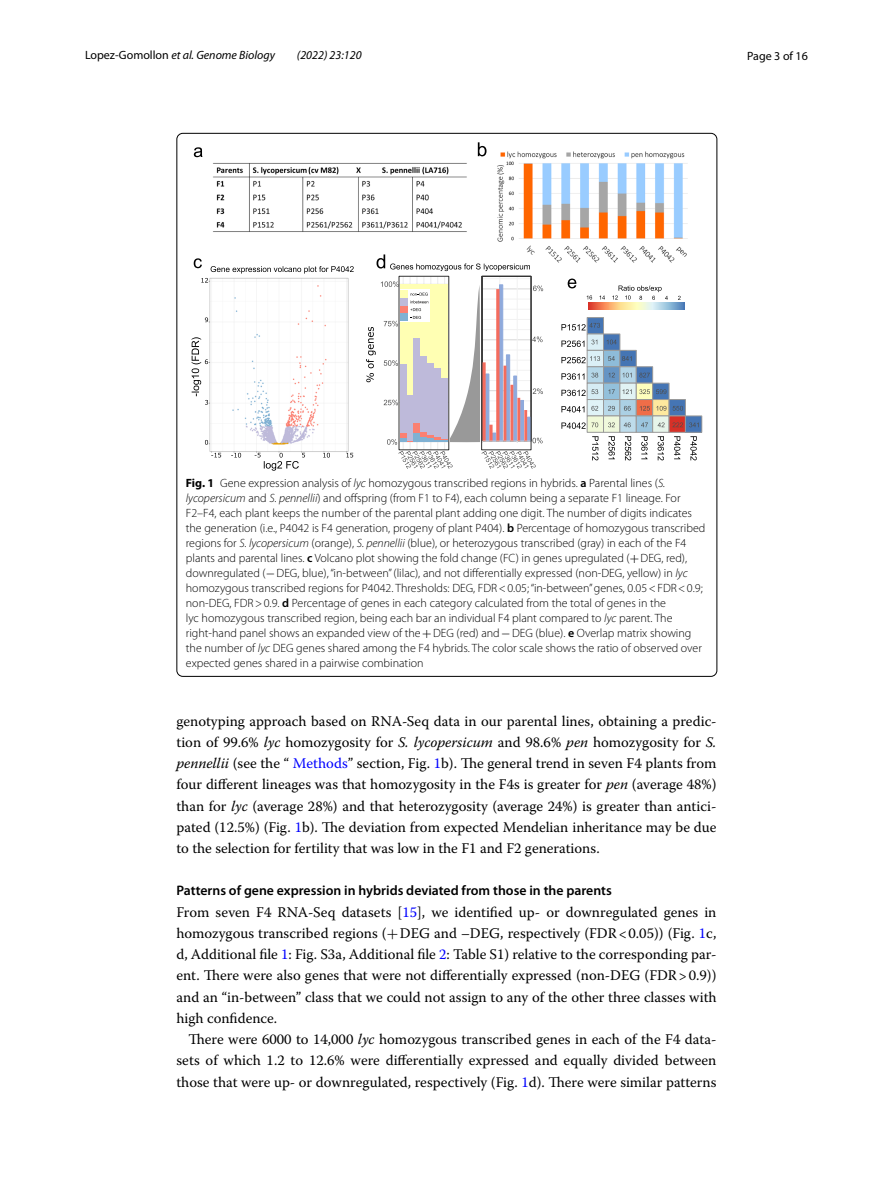
<style>
.page{position:relative;width:893px;height:1187px;background:#fff}
.page>*{position:absolute;margin:0;border:0;box-sizing:border-box;transform-origin:0 0}
.t1{font:14.7px/21.3px "Warnock Pro";color:#000;text-align:justify}
.t2{font:600 13.8px "Myriad Pro";color:#000}
.t3{font:300 12px/15px "Myriad Pro";color:#000}
.t4{font:italic 12px "Myriad Pro";color:#000}
.t5{font:12px "Myriad Pro";color:#000}
.s1{font-style:normal}
.s2{font-weight:700}
.s3{font-style:italic}
.s4{font-weight:600}
.s5{font-family:"MTSY";font-weight:400}
.s6{color:#00f}
.s7{font-family:"MTSY"}
</style>
<div class="page">
<img style="left:201px;top:143px;width:491px;height:318px">
<svg style="left:478px;top:142px;width:8px;height:14px"></svg>
<svg style="left:194px;top:147px;width:9px;height:10px"></svg>
<svg style="left:568px;top:278px;width:8px;height:10px"></svg>
<svg style="left:323px;top:453px;width:7px;height:4px"></svg>
<svg style="left:346px;top:453px;width:7px;height:4px"></svg>
<svg style="left:211px;top:453px;width:10px;height:4px"></svg>
<svg style="left:231px;top:453px;width:10px;height:4px"></svg>
<svg style="left:255px;top:453px;width:50px;height:17px"></svg>
<svg style="left:205px;top:440px;width:3px;height:4px"></svg>
<svg style="left:205px;top:317px;width:3px;height:5px"></svg>
<svg style="left:192px;top:337px;width:16px;height:67px"></svg>
<div style="left:587px;top:317px;width:17px;height:17px;background:#4575b4;border:1px solid #999"></div>
<div style="left:587px;top:333px;width:17px;height:18px;background:#dbeff6;border:1px solid #999"></div>
<div style="left:587px;top:350px;width:17px;height:17px;background:#dbeff6;border:1px solid #999"></div>
<div style="left:587px;top:366px;width:17px;height:17px;background:#b4d6e8;border:1px solid #999"></div>
<div style="left:587px;top:383px;width:17px;height:17px;background:#d6ecf4;border:1px solid #999"></div>
<div style="left:587px;top:399px;width:17px;height:17px;background:#e0f3f7;border:1px solid #999"></div>
<div style="left:587px;top:415px;width:17px;height:17px;background:#f0f9d8;border:1px solid #999"></div>
<div style="left:603px;top:333px;width:17px;height:18px;background:#4575b4;border:1px solid #999"></div>
<div style="left:603px;top:350px;width:17px;height:17px;background:#8ebcd9;border:1px solid #999"></div>
<div style="left:603px;top:366px;width:17px;height:17px;background:#6594c4;border:1px solid #999"></div>
<div style="left:603px;top:383px;width:17px;height:17px;background:#93c0db;border:1px solid #999"></div>
<div style="left:603px;top:399px;width:17px;height:17px;background:#b9d9e9;border:1px solid #999"></div>
<div style="left:603px;top:415px;width:17px;height:17px;background:#eff8dc;border:1px solid #999"></div>
<div style="left:619px;top:350px;width:18px;height:17px;background:#4575b4;border:1px solid #999"></div>
<div style="left:619px;top:366px;width:18px;height:17px;background:#b4d6e8;border:1px solid #999"></div>
<div style="left:619px;top:383px;width:18px;height:17px;background:#e1f3f4;border:1px solid #999"></div>
<div style="left:619px;top:399px;width:18px;height:17px;background:#abd0e4;border:1px solid #999"></div>
<div style="left:619px;top:415px;width:18px;height:17px;background:#bedceb;border:1px solid #999"></div>
<div style="left:636px;top:366px;width:17px;height:17px;background:#4575b4;border:1px solid #999"></div>
<div style="left:636px;top:383px;width:17px;height:17px;background:#fefebd;border:1px solid #999"></div>
<div style="left:636px;top:399px;width:17px;height:17px;background:#ef6d48;border:1px solid #999"></div>
<div style="left:636px;top:415px;width:17px;height:17px;background:#9cc6df;border:1px solid #999"></div>
<div style="left:652px;top:383px;width:17px;height:17px;background:#4575b4;border:1px solid #999"></div>
<div style="left:652px;top:399px;width:17px;height:17px;background:#fee99e;border:1px solid #999"></div>
<div style="left:652px;top:415px;width:17px;height:17px;background:#e7f5ea;border:1px solid #999"></div>
<div style="left:669px;top:399px;width:17px;height:17px;background:#4575b4;border:1px solid #999"></div>
<div style="left:669px;top:415px;width:17px;height:17px;background:#d73027;border:1px solid #999"></div>
<div style="left:685px;top:416px;width:17px;height:16px;background:#4575b4"></div>
<div style="left:685px;top:415px;width:17px;height:17px;border:1px solid #999"></div>
<svg style="left:592px;top:436px;width:6px;height:24px"></svg>
<svg style="left:608px;top:436px;width:7px;height:23px"></svg>
<svg style="left:625px;top:436px;width:6px;height:24px"></svg>
<svg style="left:641px;top:436px;width:7px;height:23px"></svg>
<svg style="left:658px;top:436px;width:6px;height:24px"></svg>
<svg style="left:674px;top:436px;width:6px;height:23px"></svg>
<svg style="left:690px;top:436px;width:7px;height:24px"></svg>
<svg style="left:561px;top:340px;width:23px;height:7px"></svg>
<svg style="left:561px;top:373px;width:23px;height:7px"></svg>
<svg style="left:561px;top:406px;width:23px;height:6px"></svg>
<svg style="left:561px;top:323px;width:39px;height:7px"></svg>
<svg style="left:591px;top:339px;width:6px;height:5px"></svg>
<svg style="left:591px;top:372px;width:7px;height:5px"></svg>
<svg style="left:561px;top:389px;width:37px;height:7px"></svg>
<svg style="left:591px;top:406px;width:7px;height:4px"></svg>
<svg style="left:561px;top:422px;width:37px;height:7px"></svg>
<svg style="left:639px;top:372px;width:11px;height:5px"></svg>
<svg style="left:639px;top:389px;width:11px;height:5px"></svg>
<svg style="left:640px;top:406px;width:10px;height:4px"></svg>
<svg style="left:641px;top:422px;width:7px;height:5px"></svg>
<svg style="left:656px;top:389px;width:10px;height:5px"></svg>
<svg style="left:656px;top:406px;width:10px;height:4px"></svg>
<svg style="left:658px;top:422px;width:7px;height:5px"></svg>
<svg style="left:673px;top:406px;width:10px;height:4px"></svg>
<svg style="left:672px;top:422px;width:27px;height:5px"></svg>
<svg style="left:622px;top:372px;width:10px;height:5px"></svg>
<svg style="left:622px;top:389px;width:10px;height:5px"></svg>
<svg style="left:624px;top:406px;width:7px;height:4px"></svg>
<svg style="left:624px;top:422px;width:7px;height:5px"></svg>
<svg style="left:607px;top:339px;width:10px;height:5px"></svg>
<svg style="left:608px;top:372px;width:7px;height:5px"></svg>
<svg style="left:608px;top:389px;width:7px;height:5px"></svg>
<svg style="left:608px;top:406px;width:7px;height:4px"></svg>
<svg style="left:608px;top:422px;width:7px;height:5px"></svg>
<svg style="left:561px;top:356px;width:71px;height:7px"></svg>
<svg style="left:587px;top:285px;width:98px;height:24px"></svg>
<svg style="left:376px;top:254px;width:154px;height:17px"></svg>
<hr style="left:403px;top:276px;width:1px;height:174px;background:#ebebeb">
<hr style="left:410px;top:276px;width:1px;height:174px;background:#ebebeb">
<hr style="left:417px;top:276px;width:1px;height:174px;background:#ebebeb">
<hr style="left:424px;top:276px;width:1px;height:174px;background:#ebebeb">
<hr style="left:431px;top:276px;width:1px;height:174px;background:#ebebeb">
<hr style="left:437px;top:276px;width:1px;height:174px;background:#ebebeb">
<hr style="left:444px;top:276px;width:1px;height:174px;background:#ebebeb">
<hr style="left:482px;top:278px;width:49px;height:1px;background:#f2f2f2">
<hr style="left:499px;top:276px;width:1px;height:165px;background:#f2f2f2">
<hr style="left:517px;top:276px;width:1px;height:165px;background:#f2f2f2">
<svg style="left:366px;top:281px;width:177px;height:188px"></svg>
<svg style="left:194px;top:258px;width:160px;height:24px"></svg>
<p class="t4" style="left:85px;top:48px;width:192px"><span class="s1">Lopez‑Gomollon</span> et al. Genome Biology</p>
<p class="t4" style="left:297px;top:48px;width:66px">(2022) 23:120</p>
<p class="t5" style="left:747px;top:48px;width:62px">Page 3 of 16</p>
<p class="t3" style="left:186px;top:475px;width:521px"><span class="s2">Fig. 1</span> Gene expression analysis of <span class="s3">lyc</span> homozygous transcribed regions in hybrids. <span class="s4">a</span> Parental lines (<span class="s3">S. lycopersicum</span> and <span class="s3">S. pennellii</span>) and offspring (from F1 to F4), each column being a separate F1 lineage. For F2–F4, each plant keeps the number of the parental plant adding one digit. The number of digits indicates the generation (i.e., P4042 is F4 generation, progeny of plant P404). <span class="s4">b</span> Percentage of homozygous transcribed regions for <span class="s3">S. lycopersicum</span> (orange), <span class="s3">S. pennellii</span> (blue), or heterozygous transcribed (gray) in each of the F4 plants and parental lines. <span class="s4">c</span> Volcano plot showing the fold change (FC) in genes upregulated (<span class="s5">+</span>DEG, red), downregulated (<span class="s5">−</span>DEG, blue), “in-between” (lilac), and not differentially expressed (non-DEG, yellow) in <span class="s3">lyc </span>homozygous transcribed regions for P4042. Thresholds: DEG, FDR&lt;0.05; “in-between” genes, 0.05&lt;FDR&lt;0.9; non-DEG, FDR&gt;0.9. <span class="s4">d</span> Percentage of genes in each category calculated from the total of genes in the<br>lyc homozygous transcribed region, being each bar an individual F4 plant compared to <span class="s3">lyc</span> parent. The right-hand panel shows an expanded view of the<span class="s5">+</span>DEG (red) and<span class="s5">−</span>DEG (blue). <span class="s4">e</span> Overlap matrix showing the number of <span class="s3">lyc</span> DEG genes shared among the F4 hybrids. The color scale shows the ratio of observed over expected genes shared in a pairwise combination</p>
<p class="t1" style="left:176px;top:709px;width:542px">genotyping approach based on RNA-Seq data in our parental lines, obtaining a predic&shy;tion of 99.6% <span class="s3">lyc</span> homozygosity for <span class="s3">S. lycopersicum</span> and 98.6% <span class="s3">pen</span> homozygosity for <span class="s3">S. pennellii</span> (see the “ <span class="s6">Methods</span>” section, Fig. <span class="s6">1</span>b). The general trend in seven F4 plants from four different lineages was that homozygosity in the F4s is greater for <span class="s3">pen</span> (average 48%) than for <span class="s3">lyc</span> (average 28%) and that heterozygosity (average 24%) is greater than antici&shy;pated (12.5%) (Fig. <span class="s6">1</span>b). The deviation from expected Mendelian inheritance may be due to the selection for fertility that was low in the F1 and F2 generations.</p>
<p class="t2" style="left:176px;top:882px;width:437px">Patterns of gene expression in hybrids deviated from those in the parents</p>
<p class="t1" style="left:176px;top:900px;width:542px">From seven F4 RNA-Seq datasets [<span class="s6">15</span>], we identified up- or downregulated genes in homozygous transcribed regions (<span class="s7">+</span>DEG and –DEG, respectively (FDR&lt;0.05)) (Fig. <span class="s6">1</span>c, d, Additional file <span class="s6">1</span>: Fig. S3a, Additional file <span class="s6">2</span>: Table S1) relative to the corresponding par&shy;ent. There were also genes that were not differentially expressed (non-DEG (FDR&gt;0.9)) and an “in-between” class that we could not assign to any of the other three classes with high confidence.</p>
<p class="t1" style="left:176px;top:1028px;width:542px;text-indent:12px">There were 6000 to 14,000 <span class="s3">lyc</span> homozygous transcribed genes in each of the F4 data&shy;sets of which 1.2 to 12.6% were differentially expressed and equally divided between those that were up- or downregulated, respectively (Fig. <span class="s6">1</span>d). There were similar patterns</p>
</div>
